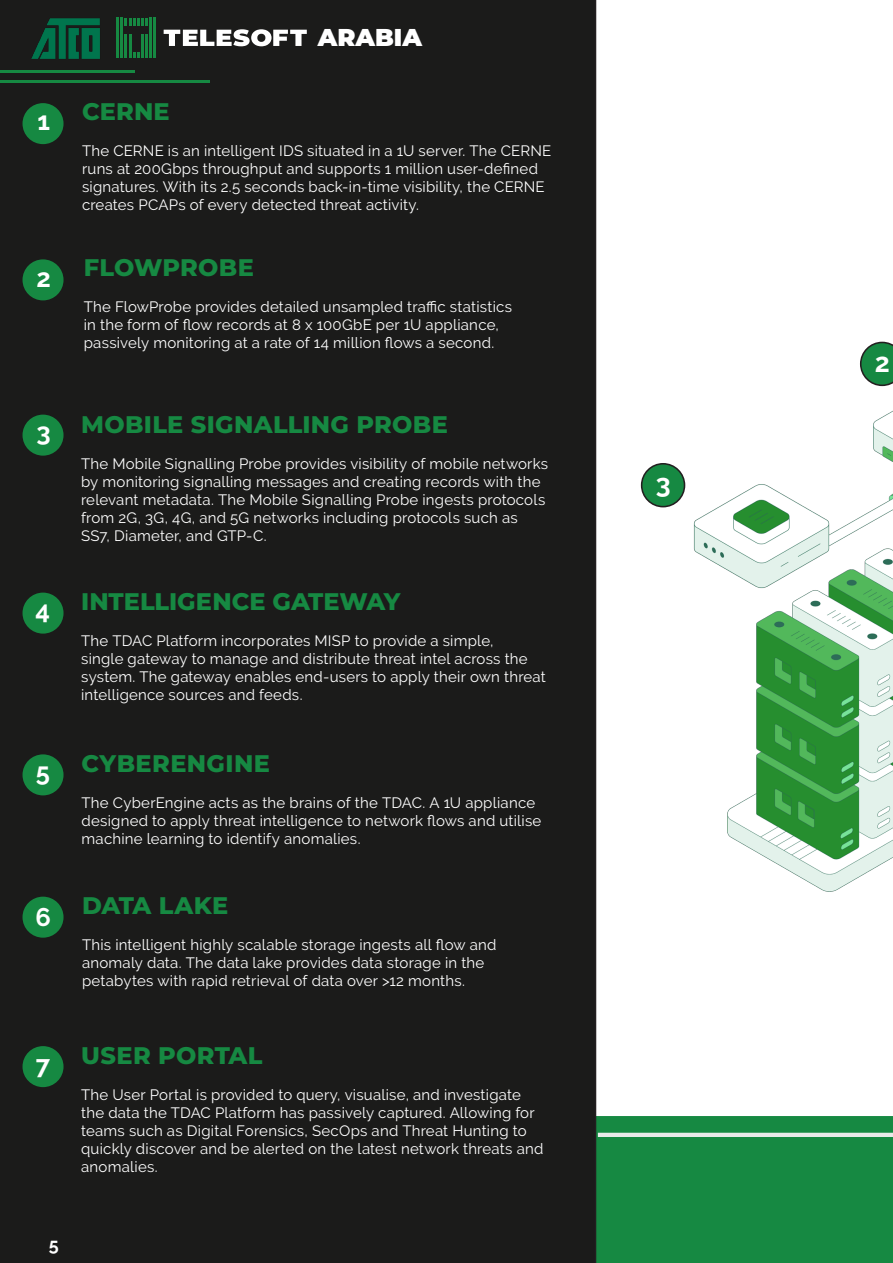
<style>
.page{position:relative;width:893px;height:1263px;background:#fff}
.page>*{position:absolute;margin:0;border:0;box-sizing:border-box;transform-origin:0 0}
.t1{font:700 26.7px "Raleway";color:#fff}
.t2{font:700 25.5px "Raleway";color:#fff}
.t3{font:900 24.3px "Montserrat";color:#fff}
.t4{font:800 24px "Montserrat";letter-spacing:.01em;color:#168942}
.t5{font:700 18px "Raleway";color:#fff}
.t6{font:15px/18px "Raleway";letter-spacing:.015em;color:#fff}
</style>
<div class="page">
<div style="left:0;top:0;width:587px;height:1263px;background:#1b1b1a"></div>
<hr style="left:0;top:70px;width:135px;height:3px;background:#168942">
<hr style="left:0;top:80px;width:209px;height:3px;background:#168942">
<img style="left:587px;top:0;width:306px;height:1263px">
<div style="left:23px;top:593px;width:41px;height:41px;background:#168942;border-radius:50%"></div>
<div style="left:23px;top:897px;width:41px;height:41px;background:#168942;border-radius:50%"></div>
<div style="left:23px;top:1046px;width:41px;height:41px;background:#168942;border-radius:50%"></div>
<svg style="left:860px;top:342px;width:33px;height:44px"></svg>
<div style="left:642px;top:464px;width:42px;height:43px;background:#168942;border-radius:50%"></div>
<div style="left:641px;top:463px;width:44px;height:44px;border:2px solid #231f20;border-radius:50%"></div>
<div style="left:23px;top:754px;width:41px;height:41px;background:#168942;border-radius:50%"></div>
<div style="left:23px;top:415px;width:41px;height:41px;background:#168942;border-radius:50%"></div>
<div style="left:23px;top:259px;width:41px;height:41px;background:#168942;border-radius:50%"></div>
<div style="left:23px;top:103px;width:41px;height:41px;background:#168942;border-radius:50%"></div>
<div style="left:15px;top:11px;width:214px;height:56px;background:#1b1b1a"></div>
<hr style="left:154px;top:18px;width:2px;height:40px;background:#168942">
<hr style="left:117px;top:18px;width:2px;height:40px;background:#168942">
<hr style="left:150px;top:18px;width:2px;height:40px;background:#168942">
<hr style="left:125px;top:35px;width:2px;height:23px;background:#168942">
<hr style="left:121px;top:18px;width:2px;height:40px;background:#168942">
<hr style="left:129px;top:35px;width:2px;height:23px;background:#168942">
<svg style="left:133px;top:52px;width:7px;height:6px"></svg>
<hr style="left:141px;top:35px;width:3px;height:23px;background:#168942">
<hr style="left:146px;top:35px;width:2px;height:23px;background:#168942">
<svg style="left:116px;top:18px;width:191px;height:28px"></svg>
<img style="left:31px;top:18px;width:69px;height:41px">
<p class="t2" style="left:37px;top:106px;width:14px">1</p>
<p class="t2" style="left:36px;top:263px;width:16px">2</p>
<p class="t2" style="left:36px;top:417px;width:16px">3</p>
<p class="t2" style="left:35px;top:595px;width:16px">4</p>
<p class="t2" style="left:36px;top:757px;width:16px">5</p>
<p class="t2" style="left:36px;top:903px;width:17px">6</p>
<p class="t2" style="left:36px;top:1051px;width:16px">7</p>
<p class="t3" style="left:318px;top:19px;width:106px">ARABIA</p>
<p class="t4" style="left:82px;top:94px;width:89px">CERNE</p>
<p class="t6" style="left:82px;top:141px;width:471px">The CERNE is an intelligent IDS situated in a 1U server. The CERNE runs at 200Gbps throughput and supports 1 million user-defined signatures. With its 2.5 seconds back-in-time visibility, the CERNE creates PCAPs of every detected threat activity.</p>
<p class="t4" style="left:84px;top:250px;width:172px">FLOWPROBE</p>
<p class="t6" style="left:84px;top:297px;width:430px">The FlowProbe provides detailed unsampled traffic statistics in the form of flow records at 8 x 100GbE per 1U appliance, passively monitoring at a rate of 14 million flows a second.</p>
<p class="t4" style="left:81px;top:407px;width:368px">MOBILE SIGNALLING PROBE</p>
<p class="t6" style="left:81px;top:455px;width:469px">The Mobile Signalling Probe provides visibility of mobile networks by monitoring signalling messages and creating records with the relevant metadata. The Mobile Signalling Probe ingests protocols from 2G, 3G, 4G, and 5G networks including protocols such as SS7, Diameter, and GTP-C.</p>
<p class="t4" style="left:81px;top:584px;width:321px">INTELLIGENCE GATEWAY</p>
<p class="t6" style="left:81px;top:632px;width:466px">The TDAC Platform incorporates MISP to provide a simple,<br>single gateway to manage and distribute threat intel across the system. The gateway enables end-users to apply their own threat intelligence sources and feeds.</p>
<p class="t4" style="left:82px;top:746px;width:190px">CYBERENGINE</p>
<p class="t6" style="left:82px;top:793px;width:461px">The CyberEngine acts as the brains of the TDAC. A 1U appliance designed to apply threat intelligence to network flows and utilise machine learning to identify anomalies.</p>
<p class="t4" style="left:82px;top:888px;width:148px">DATA LAKE</p>
<p class="t6" style="left:82px;top:936px;width:416px">This intelligent highly scalable storage ingests all flow and anomaly data. The data lake provides data storage in the petabytes with rapid retrieval of data over &gt;12 months.</p>
<p class="t4" style="left:81px;top:1038px;width:183px">USER PORTAL</p>
<p class="t6" style="left:81px;top:1086px;width:464px">The User Portal is provided to query, visualise, and investigate the data the TDAC Platform has passively captured. Allowing for teams such as Digital Forensics, SecOps and Threat Hunting to quickly discover and be alerted on the latest network threats and anomalies.</p>
<p class="t5" style="left:49px;top:1234px;width:11px">5</p>
<p class="t1" style="left:656px;top:468px;width:16px">3</p>
<p class="t1" style="left:875px;top:347px;width:17px">2</p>
</div>
